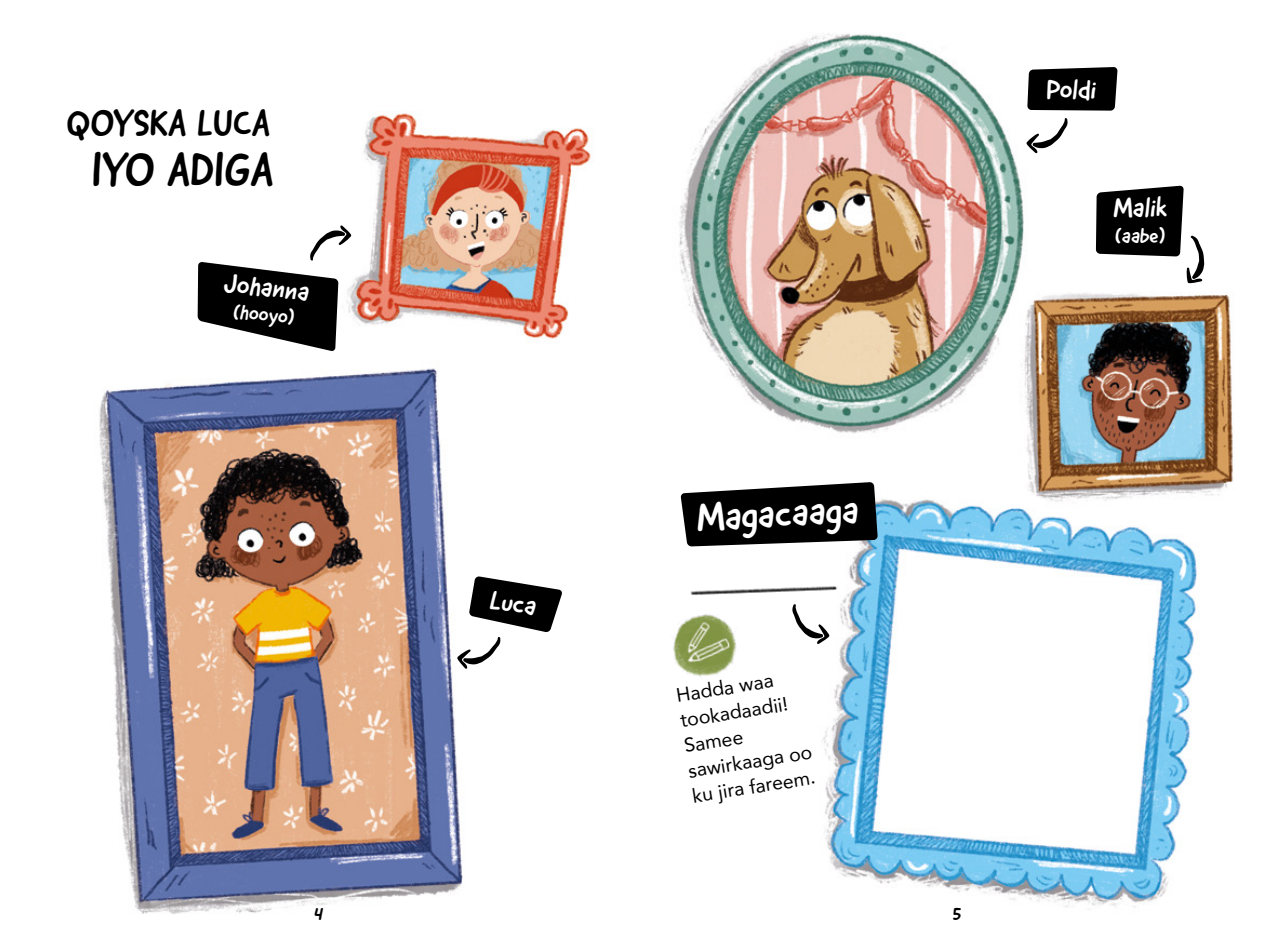
<style>
.page{position:relative;width:1276px;height:936px;background:#fff}
.page>*{position:absolute;margin:0;border:0;box-sizing:border-box;transform-origin:0 0}
.t1{font:47.25px "Good Dog New";color:#000}
.t2{font:39px "Good Dog New";color:#fff}
.t3{font:37.5px "Good Dog New";color:#000}
.t4{font:27px "Good Dog New";color:#fff}
.t5{font:21px "Good Dog New";color:#fff}
.t6{font:19.5px/25.5px "Avenir";color:#000}
.t7{font:18px "Good Dog New";color:#000}
</style>
<div class="page">
<img style="left:99px;top:33px;width:1134px;height:881px">
<svg style="left:680px;top:482px;width:197px;height:64px;background:#252626"></svg>
<svg style="left:1027px;top:67px;width:90px;height:44px;background:#121212"></svg>
<svg style="left:457px;top:576px;width:105px;height:93px"></svg>
<svg style="left:792px;top:633px;width:38px;height:11px"></svg>
<svg style="left:198px;top:225px;width:154px;height:126px"></svg>
<svg style="left:1026px;top:118px;width:41px;height:35px"></svg>
<svg style="left:1096px;top:185px;width:108px;height:98px"></svg>
<img style="left:662px;top:633px;width:83px;height:52px">
<img style="left:651px;top:575px;width:209px;height:58px">
<h3 class="t3" style="left:67px;top:99px;width:205px">QOYSKA LUCA</h3>
<h1 class="t1" style="left:92px;top:139px;width:183px">IYO ADIGA</h1>
<h3 class="t4" style="left:226px;top:265px;width:87px;rotate:6deg">Johanna</h3>
<p class="t5" style="left:235px;top:298px;width:63px;rotate:6deg">(hooyo)</p>
<h3 class="t4" style="left:492px;top:582px;width:48px;rotate:8deg">Luca</h3>
<h2 class="t2" style="left:695px;top:492px;width:164px;rotate:-3deg">Magacaaga</h2>
<p class="t6" style="left:674px;top:682px;width:127px;rotate:-9deg">Hadda waa tookadaadii!<br>Samee sawirkaaga oo ku jira fareem.</p>
<p class="t7" style="left:314px;top:901px;width:10px">4</p>
<p class="t7" style="left:952px;top:901px;width:10px">5</p>
<h3 class="t4" style="left:1046px;top:72px;width:51px">Poldi</h3>
<h3 class="t4" style="left:1113px;top:190px;width:55px">Malik</h3>
<p class="t5" style="left:1115px;top:222px;width:52px">(aabe)</p>
</div>
